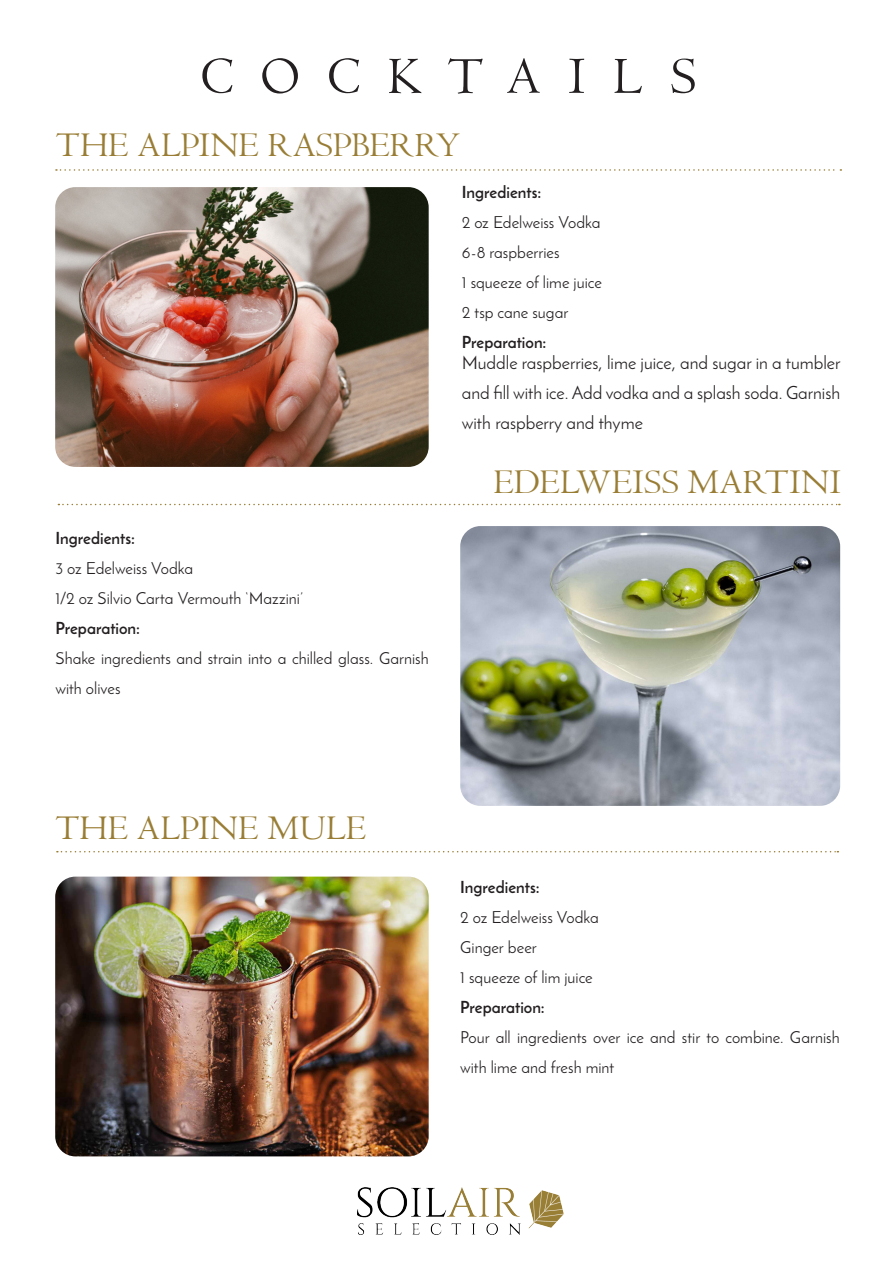
<style>
.page{position:relative;width:893px;height:1263px;background:#fff}
.page>*{position:absolute;margin:0;border:0;box-sizing:border-box;transform-origin:0 0}
.Wines{font:54px "Centaur";letter-spacing:.5em;color:#231f20}
.Wines-2{font:36px "Centaur";letter-spacing:.01em;color:#997d35}
.Wines-3{font:18.15px/30px "Josefin Sans";color:#231f20;text-align:justify}
.Wines-4{font:16.5px/30px "Josefin Sans";color:#231f20}
.Wines-5{font:700 16.5px "Josefin Sans";color:#231f20}
</style>
<div class="page">
<img style="left:55px;top:187px;width:374px;height:280px">
<svg style="left:56px;top:169px;width:785px;height:2px"></svg>
<svg style="left:58px;top:504px;width:782px;height:1px"></svg>
<svg style="left:57px;top:851px;width:781px;height:1px"></svg>
<img style="left:357px;top:1187px;width:207px;height:47px">
<img style="left:460px;top:526px;width:380px;height:280px">
<img style="left:55px;top:876px;width:374px;height:280px">
<p class="Wines" style="left:200px;top:44px;width:497px">COCKTAILS</p>
<p class="Wines-2" style="left:56px;top:123px;width:406px">THE ALPINE RASPBERRY</p>
<p class="Wines-5" style="left:462px;top:182px;width:81px">Ingredients:</p>
<p class="Wines-4" style="left:462px;top:207px;width:140px">2 oz Edelweiss Vodka</p>
<p class="Wines-4" style="left:462px;top:237px;width:99px">6-8 raspberries</p>
<p class="Wines-4" style="left:462px;top:267px;width:142px">1 squeeze of lime juice</p>
<p class="Wines-4" style="left:462px;top:297px;width:108px">2 tsp cane sugar</p>
<p class="Wines-5" style="left:462px;top:332px;width:86px">Preparation:</p>
<p class="Wines-3" style="left:462px;top:347px;width:380px">Muddle raspberries, lime juice, and sugar in a tumbler and fill with ice. Add vodka and a splash soda. Garnish with raspberry and thyme</p>
<p class="Wines-2" style="left:494px;top:460px;width:349px">EDELWEISS MARTINI</p>
<p class="Wines-5" style="left:55px;top:528px;width:81px">Ingredients:</p>
<p class="Wines-4" style="left:55px;top:553px;width:139px">3 oz Edelweiss Vodka</p>
<p class="Wines-4" style="left:55px;top:583px;width:249px">1/2 oz Silvio Carta Vermouth ‘Mazzini’</p>
<p class="Wines-5" style="left:55px;top:618px;width:86px">Preparation:</p>
<p class="Wines-4" style="left:55px;top:643px;width:375px">Shake ingredients and strain into a chilled glass. Garnish with olives</p>
<p class="Wines-2" style="left:55px;top:806px;width:313px">THE ALPINE MULE</p>
<p class="Wines-5" style="left:460px;top:876px;width:81px">Ingredients:</p>
<p class="Wines-4" style="left:460px;top:902px;width:140px">2 oz Edelweiss Vodka</p>
<p class="Wines-4" style="left:460px;top:932px;width:78px">Ginger beer</p>
<p class="Wines-4" style="left:460px;top:962px;width:134px">1 squeeze of lim juice</p>
<p class="Wines-5" style="left:460px;top:996px;width:86px">Preparation:</p>
<p class="Wines-4" style="left:460px;top:1022px;width:381px">Pour all ingredients over ice and stir to combine. Garnish with lime and fresh mint</p>
</div>
